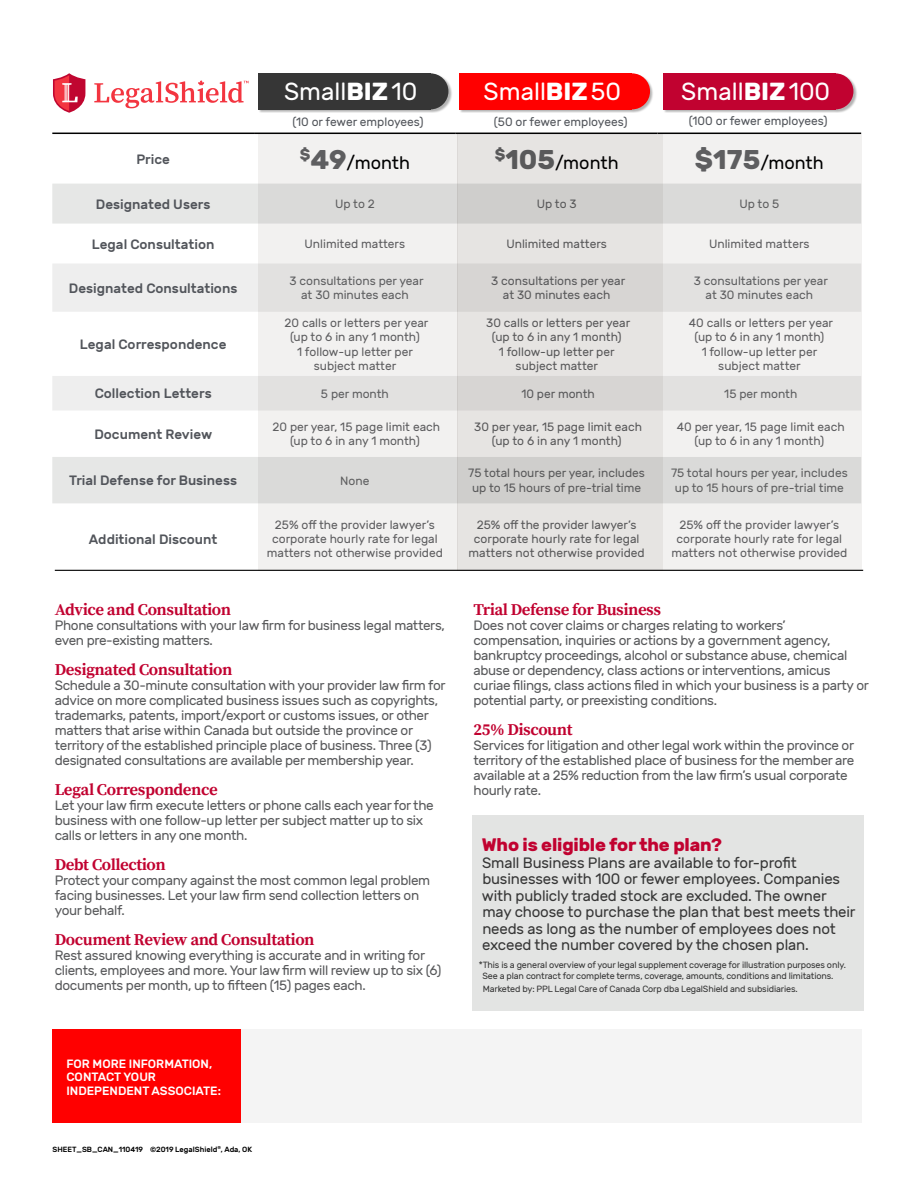
<style>
.page{position:relative;width:918px;height:1188px;background:#fff}
.page>*{position:absolute;margin:0;border:0;box-sizing:border-box;transform-origin:0 0}
.t1{font:24.6px "Rubik";color:#fff}
.t2{font:18px "Rubik";color:#000}
.t3{font:700 18px "Rubik";letter-spacing:-.01em;color:#c10230}
.t4{font:700 16.5px "Source Serif Pro";letter-spacing:-.025em;color:#c10230}
.t5{font:15px/16.5px "Rubik";letter-spacing:-.01em;color:#363636}
.t6{font:13.5px/15px "Rubik";letter-spacing:-.025em;color:#58595b}
.t7{font:500 13.5px "Rubik";color:#52555b}
.t8{font:12px/14.4px "Rubik";color:#636466;text-align:center}
.t9{font:12px "Rubik";color:#52555b}
.t10{font:500 12px/13.5px "Rubik";color:#fff}
.t11{font:9px/10.5px "Rubik";letter-spacing:-.015em;color:#363636}
.t12{font:500 7.5px "Rubik";color:#000}
.s1{font-weight:700}
.s2{font-weight:700;font-size:27px;color:#636466}
</style>
<div class="page">
<div style="left:258px;top:134px;width:200px;height:437px;background:#f2f1f0"></div>
<div style="left:458px;top:134px;width:205px;height:437px;background:#e6e4e2"></div>
<div style="left:663px;top:134px;width:199px;height:437px;background:#f2f1f0"></div>
<div style="left:472px;top:815px;width:392px;height:196px;background:#e3e4e3"></div>
<div style="left:460px;top:73px;width:194px;height:40px;background:#000;opacity:.3"></div>
<div style="left:460px;top:73px;width:172px;height:36px;background:#f00"></div>
<div style="left:614px;top:73px;width:36px;height:36px;background:#f00;border-radius:50%"></div>
<div style="left:258px;top:73px;width:194px;height:40px;background:#000;opacity:.3"></div>
<div style="left:258px;top:73px;width:172px;height:36px;background:#363636"></div>
<div style="left:412px;top:73px;width:36px;height:36px;background:#363636;border-radius:50%"></div>
<div style="left:663px;top:73px;width:194px;height:40px;background:#000;opacity:.3"></div>
<div style="left:663px;top:73px;width:172px;height:36px;background:#c10230"></div>
<div style="left:817px;top:73px;width:36px;height:36px;background:#c10230;border-radius:50%"></div>
<svg style="left:53px;top:73px;width:32px;height:39px"></svg>
<svg style="left:94px;top:80px;width:154px;height:28px"></svg>
<div style="left:52px;top:1029px;width:189px;height:94px;background:#f00"></div>
<div style="left:241px;top:1029px;width:621px;height:94px;background:#f4f4f4"></div>
<svg style="left:52px;top:184px;width:809px;height:319px"></svg>
<svg style="left:52px;top:264px;width:809px;height:147px"></svg>
<hr style="left:52px;top:133px;width:202px;height:1px;background:#000">
<hr style="left:254px;top:133px;width:202px;height:1px;background:#000">
<hr style="left:456px;top:133px;width:202px;height:1px;background:#000">
<hr style="left:658px;top:133px;width:203px;height:1px;background:#000">
<hr style="left:55px;top:570px;width:808px;height:1px;background:#000">
<h1 class="t1" style="left:284px;top:77px;width:135px">Small<span class="s1">BIZ</span> 10</h1>
<h1 class="t1" style="left:484px;top:77px;width:139px">Small<span class="s1">BIZ</span> 50</h1>
<h1 class="t1" style="left:681px;top:77px;width:150px">Small<span class="s1">BIZ</span> 100</h1>
<p class="t9" style="left:292px;top:115px;width:133px">(10 or fewer employees)</p>
<p class="t9" style="left:494px;top:115px;width:135px">(50 or fewer employees)</p>
<p class="t9" style="left:689px;top:115px;width:140px">(100 or fewer employees)</p>
<p class="t7" style="left:136px;top:151px;width:35px">Price</p>
<h2 class="t2" style="left:300px;top:152px;width:112px"><sup>$</sup><span class="s2">49</span>/month</h2>
<h2 class="t2" style="left:495px;top:152px;width:125px"><sup>$</sup><span class="s2">105</span>/month</h2>
<h2 class="t2" style="left:695px;top:152px;width:130px"><span class="s2">$175</span>/month</h2>
<p class="t7" style="left:96px;top:196px;width:116px">Designated Users</p>
<p class="t8" style="left:335px;top:197px;width:41px">Up to 2</p>
<p class="t8" style="left:537px;top:197px;width:42px">Up to 3</p>
<p class="t8" style="left:739px;top:197px;width:42px">Up to 5</p>
<p class="t7" style="left:92px;top:236px;width:124px">Legal Consultation</p>
<p class="t8" style="left:305px;top:237px;width:102px">Unlimited matters</p>
<p class="t8" style="left:506px;top:237px;width:102px">Unlimited matters</p>
<p class="t8" style="left:709px;top:237px;width:102px">Unlimited matters</p>
<p class="t7" style="left:69px;top:280px;width:170px">Designated Consultations</p>
<p class="t8" style="left:289px;top:274px;width:136px">3 consultations per year at 30 minutes each</p>
<p class="t8" style="left:491px;top:274px;width:136px">3 consultations per year at 30 minutes each</p>
<p class="t8" style="left:694px;top:274px;width:136px">3 consultations per year at 30 minutes each</p>
<p class="t7" style="left:80px;top:337px;width:148px">Legal Correspondence</p>
<p class="t8" style="left:285px;top:316px;width:145px">20 calls or letters per year (up to 6 in any 1 month)<br>1 follow-up letter per subject matter</p>
<p class="t8" style="left:486px;top:316px;width:146px">30 calls or letters per year (up to 6 in any 1 month)<br>1 follow-up letter per subject matter</p>
<p class="t8" style="left:689px;top:316px;width:146px">40 calls or letters per year (up to 6 in any 1 month)<br>1 follow-up letter per subject matter</p>
<p class="t7" style="left:95px;top:386px;width:119px">Collection Letters</p>
<p class="t8" style="left:321px;top:387px;width:69px">5 per month</p>
<p class="t8" style="left:521px;top:387px;width:75px">10 per month</p>
<p class="t8" style="left:724px;top:387px;width:75px">15 per month</p>
<p class="t7" style="left:94px;top:427px;width:119px">Document Review</p>
<p class="t8" style="left:273px;top:420px;width:169px">20 per year, 15 page limit each (up to 6 in any 1 month)</p>
<p class="t8" style="left:474px;top:420px;width:169px">30 per year, 15 page limit each (up to 6 in any 1 month)</p>
<p class="t8" style="left:677px;top:420px;width:169px">40 per year, 15 page limit each (up to 6 in any 1 month)</p>
<p class="t7" style="left:69px;top:473px;width:169px">Trial Defense for Business</p>
<p class="t8" style="left:340px;top:474px;width:31px">None</p>
<p class="t8" style="left:468px;top:467px;width:178px">75 total hours per year, includes up to 15 hours of pre-trial time</p>
<p class="t8" style="left:671px;top:467px;width:178px">75 total hours per year, includes up to 15 hours of pre-trial time</p>
<p class="t7" style="left:89px;top:531px;width:130px">Additional Discount</p>
<p class="t8" style="left:267px;top:518px;width:178px">25% off the provider lawyer’s corporate hourly rate for legal matters not otherwise provided</p>
<p class="t8" style="left:469px;top:518px;width:178px">25% off the provider lawyer’s corporate hourly rate for legal matters not otherwise provided</p>
<p class="t8" style="left:671px;top:518px;width:178px">25% off the provider lawyer’s corporate hourly rate for legal matters not otherwise provided</p>
<p class="t4" style="left:55px;top:600px;width:178px">Advice and Consultation</p>
<p class="t6" style="left:55px;top:618px;width:392px">Phone consultations with your law firm for business legal matters, even pre-existing matters.</p>
<p class="t4" style="left:55px;top:660px;width:179px">Designated Consultation</p>
<p class="t6" style="left:55px;top:678px;width:392px">Schedule a 30-minute consultation with your provider law firm for advice on more complicated business issues such as copyrights, trademarks, patents, import/export or customs issues, or other matters that arise within Canada but outside the province or territory of the established principle place of business. Three (3) designated consultations are available per membership year.</p>
<p class="t4" style="left:55px;top:780px;width:165px">Legal Correspondence</p>
<p class="t6" style="left:55px;top:798px;width:380px">Let your law firm execute letters or phone calls each year for the business with one follow-up letter per subject matter up to six calls or letters in any one month.</p>
<p class="t4" style="left:55px;top:855px;width:112px">Debt Collection</p>
<p class="t6" style="left:55px;top:873px;width:377px">Protect your company against the most common legal problem facing businesses. Let your law firm send collection letters on your behalf.</p>
<p class="t4" style="left:55px;top:930px;width:261px">Document Review and Consultation</p>
<p class="t6" style="left:55px;top:948px;width:388px">Rest assured knowing everything is accurate and in writing for clients, employees and more. Your law firm will review up to six (6) documents per month, up to fifteen (15) pages each.</p>
<p class="t10" style="left:66px;top:1057px;width:156px">FOR MORE INFORMATION,<br>CONTACT YOUR<br>INDEPENDENT ASSOCIATE:</p>
<p class="t12" style="left:52px;top:1145px;width:201px">SHEET_SB_CAN_110419 ©2019 LegalShield<sup>®</sup>, Ada, OK</p>
<p class="t4" style="left:473px;top:600px;width:189px">Trial Defense for Business</p>
<p class="t6" style="left:473px;top:618px;width:397px">Does not cover claims or charges relating to workers’ compensation, inquiries or actions by a government agency, bankruptcy proceedings, alcohol or substance abuse, chemical abuse or dependency, class actions or interventions, amicus curiae filings, class actions filed in which your business is a party or potential party, or preexisting conditions.</p>
<p class="t4" style="left:473px;top:720px;width:101px">25% Discount</p>
<p class="t6" style="left:473px;top:738px;width:382px">Services for litigation and other legal work within the province or territory of the established place of business for the member are available at a 25% reduction from the law firm’s usual corporate hourly rate.</p>
<h2 class="t3" style="left:482px;top:835px;width:242px">Who is eligible for the plan?</h2>
<p class="t5" style="left:482px;top:855px;width:375px">Small Business Plans are available to for-profit businesses with 100 or fewer employees. Companies with publicly traded stock are excluded. The owner may choose to purchase the plan that best meets their needs as long as the number of employees does not exceed the number covered by the chosen plan.</p>
<p class="t11" style="left:483px;top:960px;width:365px;text-indent:-4px">*This is a general overview of your legal supplement coverage for illustration purposes only.<br>See a plan contract for complete terms, coverage, amounts, conditions and limitations.</p>
<p class="t11" style="left:483px;top:984px;width:316px">Marketed by: PPL Legal Care of Canada Corp dba LegalShield and subsidiaries.</p>
</div>
